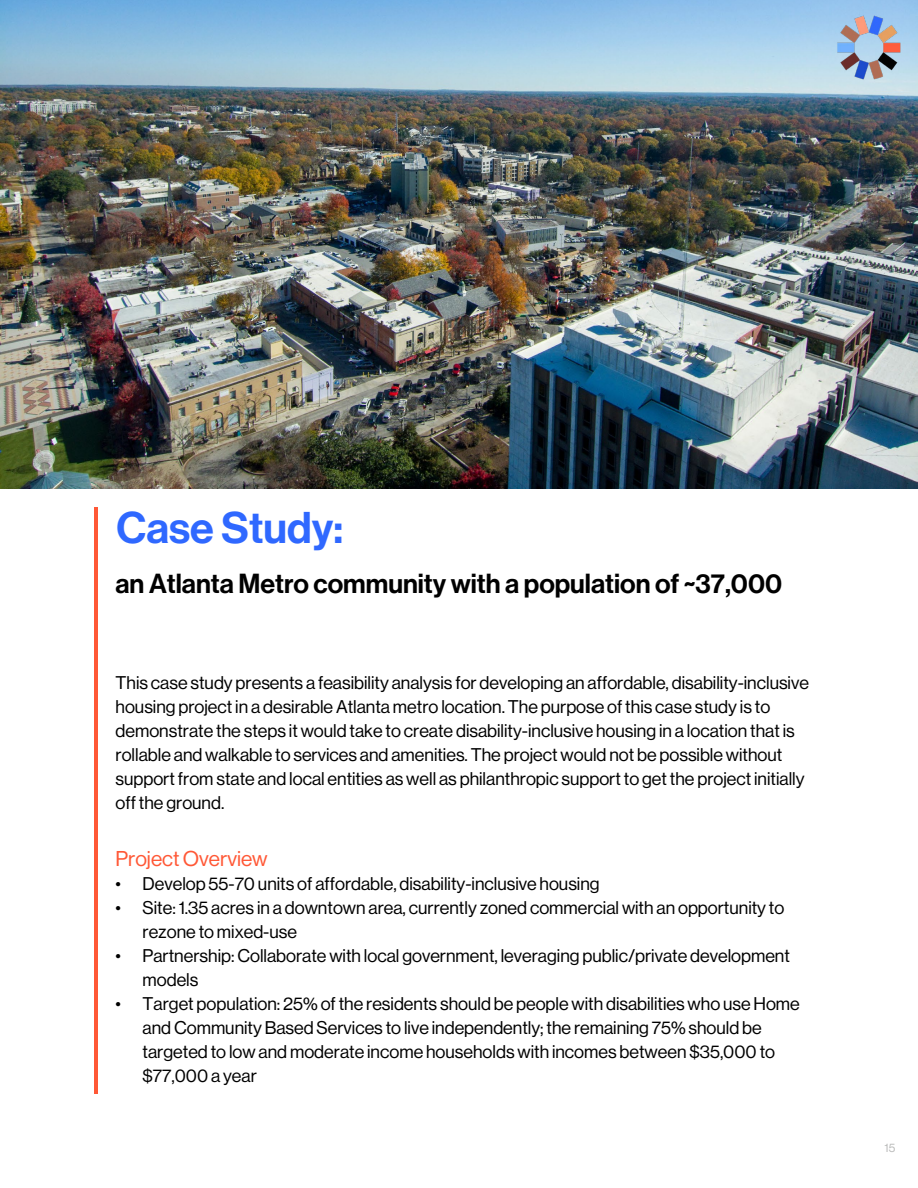
<style>
.page{position:relative;width:918px;height:1188px;background:#fff}
.page>*{position:absolute;margin:0;border:0;box-sizing:border-box;transform-origin:0 0}
.t1{font:500 43.5px "Neue Haas Grotesk Display 65";color:#2f68ff}
.t2{font:500 27px "Neue Haas Grotesk Display 65";color:#000}
.t3{font:21px "Neue Haas Grotesk Display 55 Roman";color:#ff5836}
.t4{font:18px/24px "Neue Haas Grotesk Display 55 Roman";color:#000}
.t5{font:12px "Neue Haas Grotesk Display 55 Roman";color:#bbbcbb}
</style>
<div class="page">
<img style="left:0;top:0;width:918px;height:488px">
<hr style="left:95px;top:507px;width:3px;height:587px;background:#ff5836">
<img style="left:820px;top:8px;width:93px;height:86px">
<h1 class="t1" style="left:117px;top:503px;width:228px">Case Study:</h1>
<h2 class="t2" style="left:116px;top:568px;width:668px">an Atlanta Metro community with a population of ~37,000</h2>
<p class="t4" style="left:116px;top:671px;width:695px">This case study presents a feasibility analysis for developing an affordable, disability-inclusive housing project in a desirable Atlanta metro location. The purpose of this case study is to demonstrate the steps it would take to create disability-inclusive housing in a location that is rollable and walkable to services and amenities. The project would not be possible without support from state and local entities as well as philanthropic support to get the project initially off the ground.</p>
<p class="t3" style="left:116px;top:847px;width:154px">Project Overview</p>
<p class="t4" style="left:116px;top:872px;width:486px">• Develop 55-70 units of affordable, disability-inclusive housing</p>
<p class="t4" style="left:143px;top:896px;width:643px;text-indent:-27px">• Site: 1.35 acres in a downtown area, currently zoned commercial with an opportunity to rezone to mixed-use</p>
<p class="t4" style="left:143px;top:944px;width:649px;text-indent:-27px">• Partnership: Collaborate with local government, leveraging public/private development models</p>
<p class="t4" style="left:143px;top:992px;width:659px;text-indent:-27px">• Target population: 25% of the residents should be people with disabilities who use Home and Community Based Services to live independently; the remaining 75% should be targeted to low and moderate income households with incomes between $35,000 to $77,000 a year</p>
<p class="t5" style="left:885px;top:1141px;width:12px">15</p>
</div>
